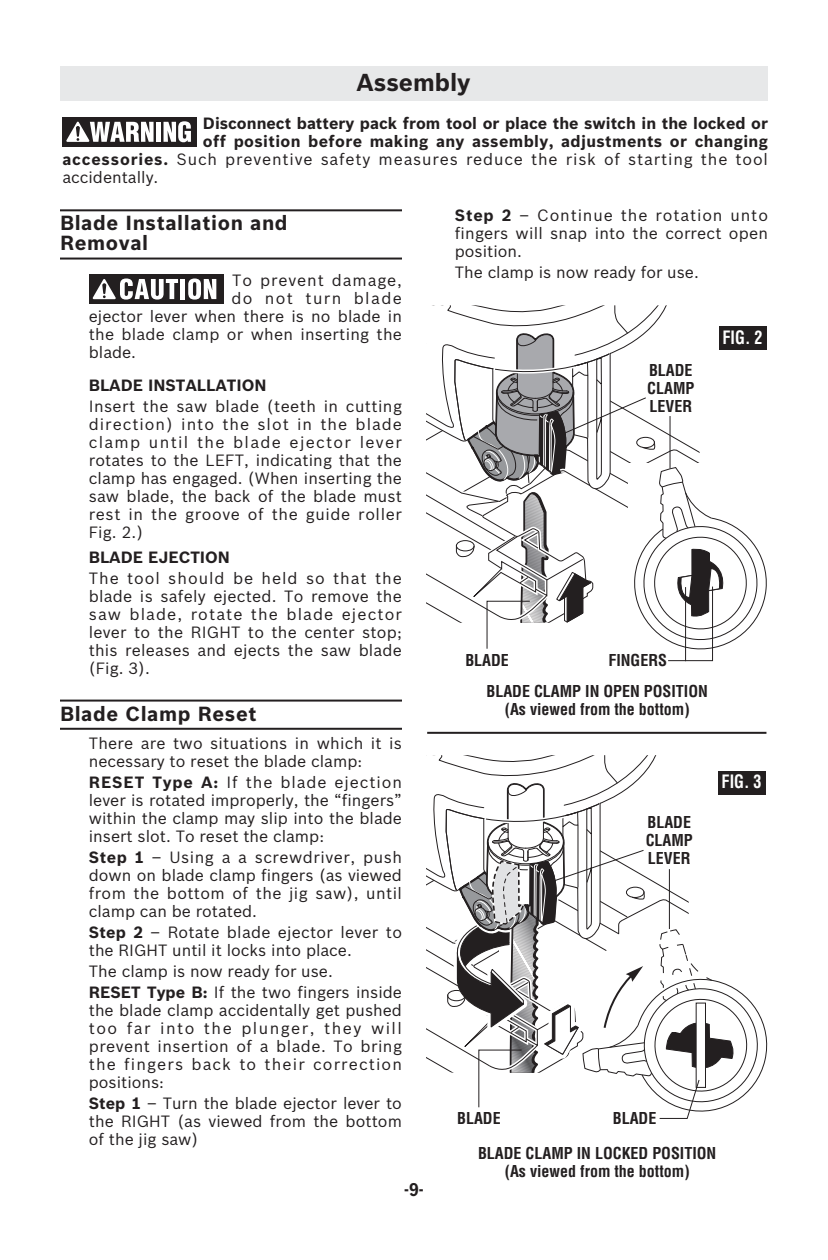
<style>
.page{position:relative;width:828px;height:1260px;background:#fff}
.page>*{position:absolute;margin:0;border:0;box-sizing:border-box;transform-origin:0 0}
.t1{font:700 24px "Bosch Sans";color:#231f20}
.t2{font:700 20px/20px "Bosch Sans";letter-spacing:.03em;color:#231f20}
.t3{font:700 condensed 18px "Helvetica";color:#fff;scale:.9 1}
.t4{font:700 18px "Bosch Sans Cond";color:#231f20}
.t5{font:16px/18px "Bosch Sans";letter-spacing:.01em;color:#231f20;text-align:justify}
.t6{font:700 condensed 16px/18px "Helvetica";color:#231f20;text-align:justify}
.t7{font:700 16px "Bosch Sans";color:#231f20}
.t8{font:16px "Bosch Sans";letter-spacing:.05em;color:#231f20}
.t9{font:700 16px "Bosch Sans";letter-spacing:.025em;color:#231f20}
.t10{font:16px "Bosch Sans";letter-spacing:.055em;color:#231f20}
.t11{font:16px "Bosch Sans";letter-spacing:.09em;color:#231f20}
.s1{font-weight:700}
</style>
<div class="page">
<hr style="left:60px;top:209px;width:342px;height:2px;background:#231f20">
<hr style="left:60px;top:258px;width:342px;height:2px;background:#231f20">
<hr style="left:60px;top:700px;width:342px;height:2px;background:#231f20">
<hr style="left:60px;top:728px;width:342px;height:2px;background:#231f20">
<div style="left:89px;top:274px;width:134px;height:30px;background:#231f20"></div>
<svg style="left:93px;top:279px;width:85px;height:21px"></svg>
<hr style="left:181px;top:279px;width:4px;height:20px;background:#fff">
<svg style="left:188px;top:279px;width:28px;height:21px"></svg>
<div style="left:60px;top:66px;width:707px;height:34px;background:#e7e8e9"></div>
<hr style="left:427px;top:732px;width:339px;height:2px;background:#231f20">
<svg style="left:427px;top:305px;width:340px;height:357px"></svg>
<svg style="left:427px;top:755px;width:340px;height:364px"></svg>
<div style="left:62px;top:117px;width:135px;height:29px;background:#231f20"></div>
<div style="left:156px;top:122px;width:5px;height:20px;background:#fff"></div>
<svg style="left:164px;top:121px;width:27px;height:21px"></svg>
<svg style="left:66px;top:122px;width:88px;height:20px"></svg>
<h1 class="t1" style="left:357px;top:69px;width:116px">Assembly</h1>
<p class="t7" style="left:203px;top:114px;width:567px">Disconnect battery pack from tool or place the switch in the locked or</p>
<p class="t9" style="left:203px;top:132px;width:567px">off position before making any assembly, adjustments or changing</p>
<p class="t8" style="left:62px;top:150px;width:707px"><span class="s1">accessories.</span> Such preventive safety measures reduce the risk of starting the tool</p>
<p class="t5" style="left:62px;top:169px;width:98px">accidentally.</p>
<p class="t2" style="left:60px;top:213px;width:229px">Blade Installation and<br>Removal</p>
<p class="t10" style="left:232px;top:271px;width:171px">To prevent damage,</p>
<p class="t11" style="left:231px;top:289px;width:172px">do not turn blade</p>
<p class="t5" style="left:89px;top:308px;width:315px">ejector lever when there is no blade in</p>
<p class="t5" style="left:89px;top:326px;width:315px">the blade clamp or when inserting the</p>
<p class="t5" style="left:89px;top:344px;width:49px">blade.</p>
<p class="t7" style="left:89px;top:376px;width:179px">BLADE INSTALLATION</p>
<p class="t5" style="left:89px;top:397px;width:315px">Insert the saw blade (teeth in cutting direction) into the slot in the blade clamp until the blade ejector lever rotates to the LEFT, indicating that the clamp has engaged. (When inserting the saw blade, the back of the blade must rest in the groove of the guide roller Fig. 2.)</p>
<p class="t7" style="left:89px;top:548px;width:143px">BLADE EJECTION</p>
<p class="t5" style="left:89px;top:569px;width:315px">The tool should be held so that the blade is safely ejected. To remove the saw blade, rotate the blade ejector lever to the RIGHT to the center stop; this releases and ejects the saw blade (Fig. 3).</p>
<p class="t2" style="left:60px;top:704px;width:198px">Blade Clamp Reset</p>
<p class="t5" style="left:89px;top:735px;width:315px">There are two situations in which it is necessary to reset the blade clamp:</p>
<p class="t5" style="left:89px;top:774px;width:315px"><span class="s1">RESET Type A:</span> If the blade ejection lever is rotated improperly, the “fingers” within the clamp may slip into the blade insert slot. To reset the clamp:</p>
<p class="t5" style="left:89px;top:849px;width:315px"><span class="s1">Step 1</span> – Using a a screwdriver, push down on blade clamp fingers (as viewed from the bottom of the jig saw), until clamp can be rotated.</p>
<p class="t5" style="left:89px;top:923px;width:315px"><span class="s1">Step 2</span> – Rotate blade ejector lever to the RIGHT until it locks into place.</p>
<p class="t5" style="left:89px;top:961px;width:315px;line-height:20.8px">The clamp is now ready for use.<br><span class="s1">RESET Type B:</span> If the two fingers inside</p>
<p class="t5" style="left:89px;top:1001px;width:315px">the blade clamp accidentally get pushed too far into the plunger, they will prevent insertion of a blade. To bring the fingers back to their correction positions:</p>
<p class="t5" style="left:89px;top:1094px;width:315px"><span class="s1">Step 1</span> – Turn the blade ejector lever to the RIGHT (as viewed from the bottom of the jig saw)</p>
<p class="t4" style="left:404px;top:1179px;width:21px">-9-</p>
<p class="t5" style="left:455px;top:207px;width:315px"><span class="s1">Step 2</span> – Continue the rotation unto fingers will snap into the correct open position.</p>
<p class="t5" style="left:455px;top:264px;width:246px">The clamp is now ready for use.</p>
<p class="t6" style="left:647px;top:361px;width:49px">BLADE CLAMP LEVER</p>
<p class="t3" style="left:723px;top:327px;width:46px">FIG. 2</p>
<p class="t6" style="left:487px;top:645px;width:223px;line-height:31px;text-indent:122px">FINGERS<br>BLADE CLAMP IN OPEN POSITION</p>
<p class="t6" style="left:505px;top:700px;width:186px">(As viewed from the bottom)</p>
<p class="t6" style="left:465px;top:651px;width:45px">BLADE</p>
<p class="t6" style="left:646px;top:814px;width:49px">BLADE CLAMP LEVER</p>
<p class="t3" style="left:722px;top:772px;width:46px">FIG. 3</p>
<p class="t6" style="left:457px;top:1110px;width:45px">BLADE</p>
<p class="t6" style="left:613px;top:1110px;width:45px">BLADE</p>
<p class="t6" style="left:478px;top:1144px;width:240px;text-align:center">BLADE CLAMP IN LOCKED POSITION (As viewed from the bottom)</p>
</div>
